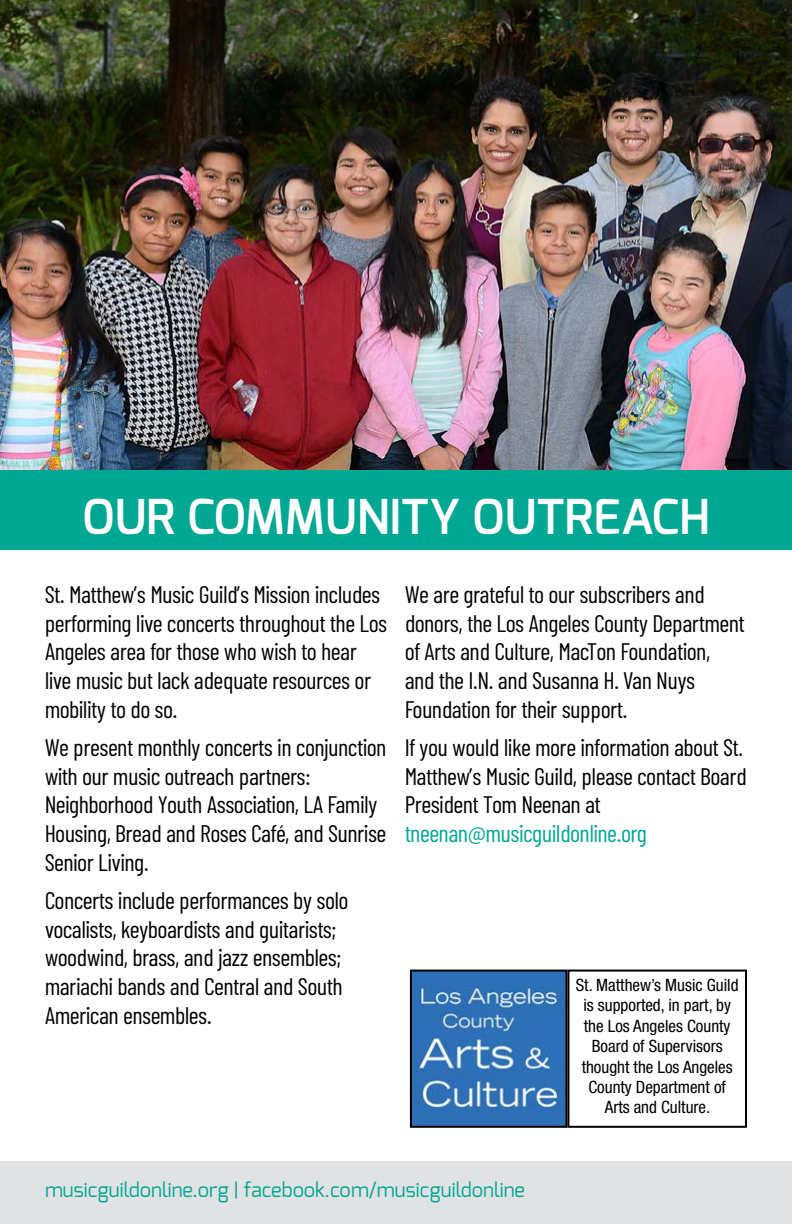
<style>
.page{position:relative;width:792px;height:1224px;background:#fff}
.page>*{position:absolute;margin:0;border:0;box-sizing:border-box;transform-origin:0 0}
.t1{font:600 48px "Exo";color:#fff}
.t2{font:24px/28.8px "Barlow Condensed";color:#000}
.t3{font:20px "Exo";color:#00a793}
.t4{font:condensed 17px/20.4px "Helvetica Neue LT Pro";color:#000;text-align:center}
.s1{color:#00a793}
</style>
<div class="page">
<div style="left:0;top:1161px;width:792px;height:63px;background:#e1e2e4"></div>
<img style="left:0;top:0;width:792px;height:470px">
<div style="left:0;top:470px;width:792px;height:79px;background:#00a793"></div>
<img style="left:413px;top:973px;width:151px;height:152px">
<div style="left:410px;top:970px;width:157px;height:158px;border:2px solid #000"></div>
<div style="left:567px;top:970px;width:180px;height:158px;border:2px solid #000"></div>
<p class="t1" style="left:82px;top:486px;width:629px">OUR COMMUNITY OUTREACH</p>
<p class="t2" style="left:45px;top:578px;width:344px">St. Matthew’s Music Guild’s Mission includes performing live concerts throughout the Los Angeles area for those who wish to hear live music but lack adequate resources or mobility to do so.</p>
<p class="t2" style="left:45px;top:731px;width:343px">We present monthly concerts in conjunction with our music outreach partners:<br>Neighborhood Youth Association, LA Family Housing, Bread and Roses Café, and Sunrise Senior Living.</p>
<p class="t2" style="left:45px;top:884px;width:305px">Concerts include performances by solo vocalists, keyboardists and guitarists; woodwind, brass, and jazz ensembles; mariachi bands and Central and South American ensembles.</p>
<p class="t2" style="left:405px;top:578px;width:341px">We are grateful to our subscribers and donors, the Los Angeles County Department of Arts and Culture, MacTon Foundation, and the I.N. and Susanna H. Van Nuys Foundation for their support.</p>
<p class="t2" style="left:405px;top:731px;width:343px">If you would like more information about St.<br>Matthew’s Music Guild, please contact Board President Tom Neenan at <span class="s1">tneenan@musicguildonline.org</span></p>
<p class="t4" style="left:576px;top:975px;width:164px">St. Matthew’s Music Guild is supported, in part, by</p>
<p class="t4" style="left:582px;top:1016px;width:153px">the Los Angeles County<br>Board of Supervisors thought the Los Angeles<br>County Department of</p>
<p class="t4" style="left:605px;top:1097px;width:107px">Arts and Culture.</p>
<p class="t3" style="left:45px;top:1177px;width:482px">musicguildonline.org | facebook.com/musicguildonline</p>
</div>
